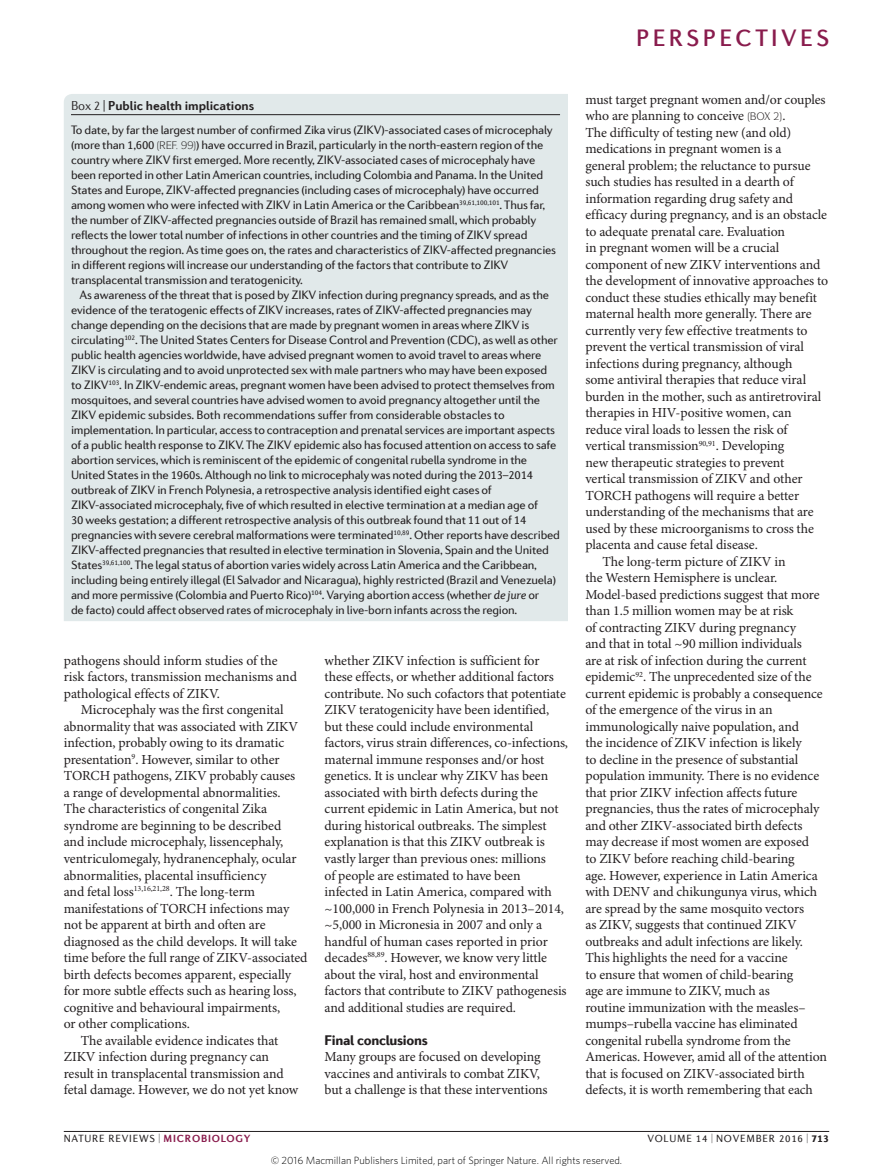
<style>
.page{position:relative;width:893px;height:1174px;background:#fff}
.page>*{position:absolute;margin:0;border:0;box-sizing:border-box;transform-origin:0 0}
.t1{font:500 24px "Diverda Sans Com";letter-spacing:.14em;color:#891c4d}
.Subhead_1{font:900 14.1px "Diverda Sans Com";letter-spacing:-.02em;color:#231f20}
.Body_text{font:13.8px/16.5px "Minion Pro";letter-spacing:-.005em;color:#231f20}
.Body_first{font:13.8px/16.5px "Minion Pro";letter-spacing:-.005em;color:#231f20}
.Box_title{font:700 13.05px "Diverda Sans Com";letter-spacing:-.005em;color:#231f20}
.Box_text{font:12.3px/15px "Diverda Sans Com";letter-spacing:-.015em;color:#231f20}
.Box_first{font:12.3px/15px "Diverda Sans Com";letter-spacing:-.015em;color:#231f20}
.t2{font:300 10.5px "Whitney";color:#000}
.t3{font:10.5px "Diverda Sans Com";letter-spacing:.075em;color:#231f20}
.s1{font-weight:300}
.s2{font-family:"Diverda Sans Com Regular 2"}
.s3{font-style:italic}
.s4{font-weight:700;color:#891c4d}
.s5{font-weight:900}
</style>
<div class="page">
<hr style="left:64px;top:1131px;width:765px;height:1px;background:#231f20">
<div style="left:64px;top:94px;width:504px;height:527px;background:#e1e9ea"></div>
<hr style="left:71px;top:114px;width:489px;height:1px;background:#231f20">
<svg style="left:158px;top:141px;width:37px;height:9px"></svg>
<h1 class="t1" style="left:636px;top:24px;width:195px">PERSPECTIVES</h1>
<p class="Box_title" style="left:71px;top:98px;width:185px"><span class="s1">Box 2 |</span> Public health implications</p>
<p class="Box_first" style="left:71px;top:122px;width:483px">To date, by far the largest number of confirmed Zika virus (ZIKV)-associated cases of microcephaly (more than 1,600</p>
<p class="Box_first" style="left:71px;top:137px;width:487px;text-indent:125px">) have occurred in Brazil, particularly in the north-eastern region of the country where ZIKV first emerged. More recently, ZIKV-associated cases of microcephaly have been reported in other Latin American countries, including Colombia and Panama. In the United States and Europe, ZIKV-affected pregnancies (including cases of microcephaly) have occurred among women who were infected with ZIKV in Latin America or the Caribbean<sup>39,61,100,101</sup>. Thus far, the number of ZIKV-affected pregnancies outside of Brazil has remained small, which probably reflects the lower total number of infections in other countries and the timing of ZIKV spread throughout the region. As time goes on, the rates and characteristics of ZIKV-affected pregnancies in different regions will increase our understanding of the factors that contribute to ZIKV transplacental transmission and teratogenicity.</p>
<p class="Box_text" style="left:71px;top:287px;width:490px;text-indent:9px">As awareness of the threat that is posed by ZIKV infection during pregnancy spreads, and as the evidence of the teratogenic effects of ZIKV increases, rates of ZIKV-affected pregnancies may change depending on the decisions that are made by pregnant women in areas where ZIKV is circulating<sup>102</sup>. The United States Centers for Disease Control and Prevention (CDC), as well as other public health agencies worldwide, have advised pregnant women to avoid travel to areas where ZIKV is circulating and to avoid unprotected sex with male partners who may have been exposed to ZIKV<sup>103</sup>. In ZIKV-endemic areas, pregnant women have been advised to protect themselves from mosquitoes, and several countries have advised women to avoid pregnancy altogether until the ZIKV epidemic subsides. Both recommendations suffer from considerable obstacles to implementation. In particular, access to contraception and prenatal services are important aspects of a public health response to ZIKV. The ZIKV epidemic also has focused attention on access to safe abortion services, which is reminiscent of the epidemic of congenital rubella syndrome in the United States in the 1960s. Although no link to microcephaly was noted during the 2013–2014 outbreak of ZIKV in French Polynesia, a retrospective analysis identified eight cases of ZIKV-associated microcephaly, five of which resulted in elective termination at a median age of<br><span class="s2">30 weeks gestation; a different retrospective analysis of this outbreak found that 11 out of 14 </span>pregnancies with severe cerebral malformations were terminated<sup>10,89</sup>. Other reports have described ZIKV-affected pregnancies that resulted in elective termination in Slovenia, Spain and the United States<sup>39,61,100</sup>. The legal status of abortion varies widely across Latin America and the Caribbean, including being entirely illegal (El Salvador and Nicaragua), highly restricted (Brazil and Venezuela) and more permissive (Colombia and Puerto Rico)<sup>104</sup>. Varying abortion access (whether <span class="s3">de jure</span> or<br><span class="s2">de facto) could affect observed rates of microcephaly in live-born infants across the region.</span></p>
<p class="Body_text" style="left:64px;top:653px;width:235px">pathogens should inform studies of the risk factors, transmission mechanisms and pathological effects of ZIKV.</p>
<p class="Body_text" style="left:64px;top:702px;width:245px;text-indent:17px">Microcephaly was the first congenital abnormality that was associated with ZIKV infection, probably owing to its dramatic presentation<sup>9</sup>. However, similar to other TORCH pathogens, ZIKV probably causes<br>a range of developmental abnormalities.<br>The characteristics of congenital Zika syndrome are beginning to be described<br>and include microcephaly, lissencephaly, ventriculomegaly, hydranencephaly, ocular abnormalities, placental insufficiency<br>and fetal loss<sup>13,16,21,28</sup>. The long-term manifestations of TORCH infections may not be apparent at birth and often are diagnosed as the child develops. It will take time before the full range of ZIKV-associated birth defects becomes apparent, especially for more subtle effects such as hearing loss, cognitive and behavioural impairments,<br>or other complications.</p>
<p class="Body_text" style="left:64px;top:1032px;width:236px;text-indent:17px">The available evidence indicates that ZIKV infection during pregnancy can result in transplacental transmission and fetal damage. However, we do not yet know</p>
<p class="Body_text" style="left:325px;top:653px;width:245px">whether ZIKV infection is sufficient for these effects, or whether additional factors contribute. No such cofactors that potentiate ZIKV teratogenicity have been identified, but these could include environmental factors, virus strain differences, co‑infections, maternal immune responses and/or host genetics. It is unclear why ZIKV has been associated with birth defects during the current epidemic in Latin America, but not during historical outbreaks. The simplest explanation is that this ZIKV outbreak is vastly larger than previous ones: millions<br>of people are estimated to have been<br>infected in Latin America, compared with ~100,000 in French Polynesia in 2013–2014, ~5,000 in Micronesia in 2007 and only a handful of human cases reported in prior decades<sup>88,89</sup>. However, we know very little about the viral, host and environmental factors that contribute to ZIKV pathogenesis and additional studies are required.</p>
<p class="Subhead_1" style="left:325px;top:1031px;width:105px">Final conclusions</p>
<p class="Body_first" style="left:325px;top:1049px;width:225px">Many groups are focused on developing vaccines and antivirals to combat ZIKV, but a challenge is that these interventions</p>
<p class="Body_first" style="left:585px;top:92px;width:242px">must target pregnant women and/or couples who are planning to conceive</p>
<p class="Body_first" style="left:585px;top:108px;width:244px;text-indent:197px">.<br>The difficulty of testing new (and old) medications in pregnant women is a<br>general problem; the reluctance to pursue such studies has resulted in a dearth of information regarding drug safety and efficacy during pregnancy, and is an obstacle to adequate prenatal care. Evaluation<br>in pregnant women will be a crucial component of new ZIKV interventions and the development of innovative approaches to conduct these studies ethically may benefit maternal health more generally. There are currently very few effective treatments to prevent the vertical transmission of viral infections during pregnancy, although<br>some antiviral therapies that reduce viral burden in the mother, such as antiretroviral therapies in HIV-positive women, can reduce viral loads to lessen the risk of vertical transmission<sup>90,91</sup>. Developing<br>new therapeutic strategies to prevent vertical transmission of ZIKV and other TORCH pathogens will require a better understanding of the mechanisms that are used by these microorganisms to cross the placenta and cause fetal disease.</p>
<p class="Body_text" style="left:585px;top:554px;width:243px;text-indent:17px">The long-term picture of ZIKV in<br>the Western Hemisphere is unclear.<br>Model-based predictions suggest that more than 1.5 million women may be at risk<br>of contracting ZIKV during pregnancy<br>and that in total ~90 million individuals<br>are at risk of infection during the current epidemic<sup>92</sup>. The unprecedented size of the current epidemic is probably a consequence of the emergence of the virus in an immunologically naive population, and<br>the incidence of ZIKV infection is likely<br>to decline in the presence of substantial population immunity. There is no evidence that prior ZIKV infection affects future pregnancies, thus the rates of microcephaly and other ZIKV-associated birth defects may decrease if most women are exposed<br>to ZIKV before reaching child-bearing<br>age. However, experience in Latin America with DENV and chikungunya virus, which are spread by the same mosquito vectors<br>as ZIKV, suggests that continued ZIKV outbreaks and adult infections are likely.<br>This highlights the need for a vaccine<br>to ensure that women of child-bearing<br>age are immune to ZIKV, much as<br>routine immunization with the measles– mumps–rubella vaccine has eliminated congenital rubella syndrome from the Americas. However, amid all of the attention that is focused on ZIKV-associated birth defects, it is worth remembering that each</p>
<p class="t3" style="left:64px;top:1132px;width:188px">NATURE REVIEWS | <span class="s4">MICROBIOLOGY</span></p>
<p class="t3" style="left:647px;top:1132px;width:183px">VOLUME 14 | NOVEMBER 2016 | <span class="s5">713</span></p>
<p class="t2" style="left:271px;top:1153px;width:353px">© 2016 Macmillan Publishers Limited, part of Springer Nature. All rights reserved.</p>
</div>
